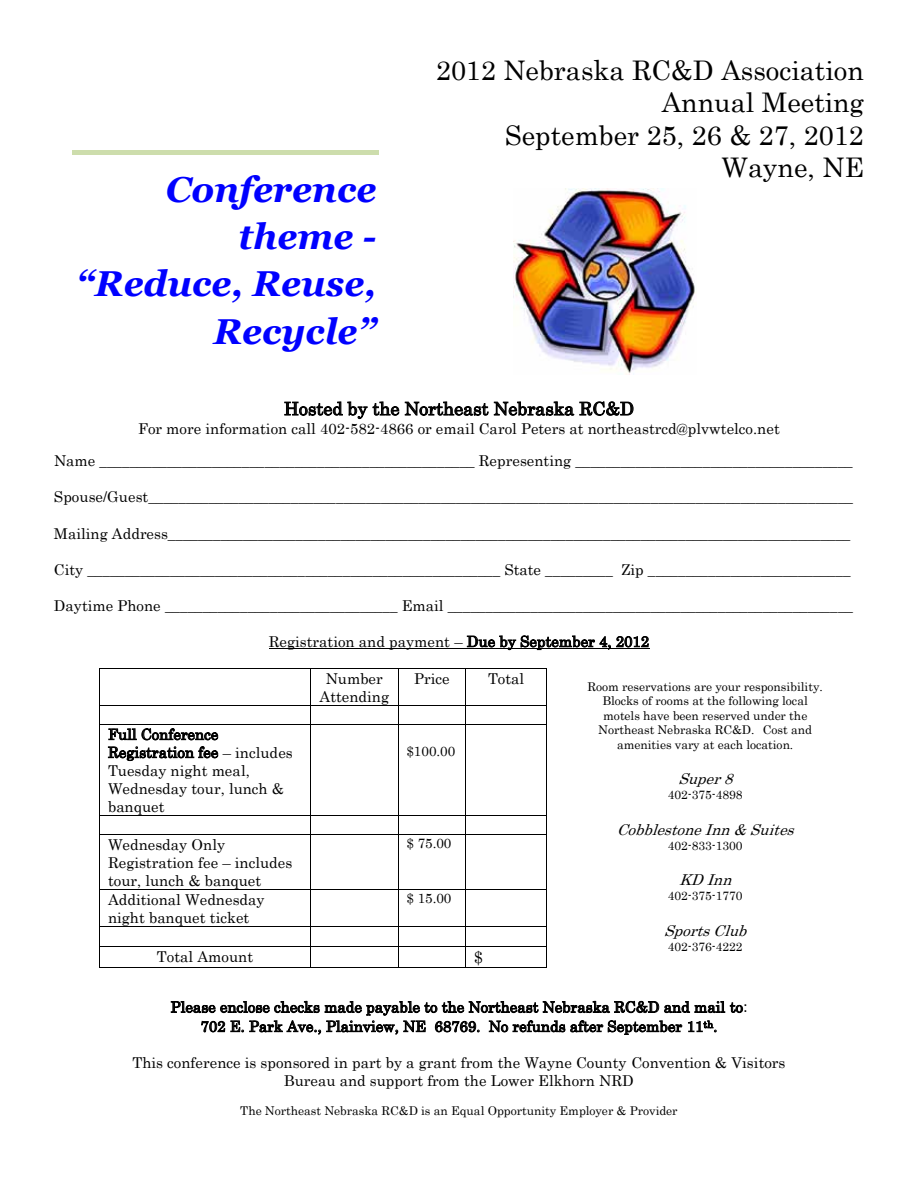
<style>
.page{position:relative;width:918px;height:1188px;background:#fff}
.page>*{position:absolute;margin:0;border:0;box-sizing:border-box;transform-origin:0 0}
.t1{font:italic 700 36px/47.1px "Georgia";color:#00f;text-align:right}
.t2{font:27px/32.4px "Century";color:#000;text-align:right}
.t3{font:18px "Century";color:#000}
.t4{font:16.5px "Century";color:#000}
.t5{font:15px/18px "Century";color:#000}
.t6{font:italic 15px "Century";color:#000}
.t7{font:13.5px "Century";letter-spacing:.005em;color:#000}
.t8{font:12px/14.4px "Century";color:#000;text-align:center}
.s1{font-family:"Calibri";font-size:16.5px}
</style>
<div class="page">
<img style="left:514px;top:188px;width:181px;height:187px">
<svg style="left:284px;top:401px;width:350px;height:18px"></svg>
<svg style="left:467px;top:635px;width:182px;height:15px"></svg>
<hr style="left:269px;top:648px;width:380px;height:1px;background:#000">
<hr style="left:100px;top:668px;width:210px;height:1px;background:#000">
<hr style="left:311px;top:668px;width:87px;height:1px;background:#000">
<hr style="left:399px;top:668px;width:67px;height:1px;background:#000">
<hr style="left:466px;top:668px;width:81px;height:1px;background:#000">
<hr style="left:100px;top:669px;width:1px;height:36px;background:#000">
<hr style="left:310px;top:669px;width:1px;height:36px;background:#000">
<hr style="left:398px;top:669px;width:1px;height:36px;background:#000">
<hr style="left:466px;top:669px;width:1px;height:36px;background:#000">
<hr style="left:547px;top:669px;width:1px;height:36px;background:#000">
<hr style="left:100px;top:705px;width:210px;height:1px;background:#000">
<hr style="left:311px;top:705px;width:87px;height:1px;background:#000">
<hr style="left:399px;top:705px;width:67px;height:1px;background:#000">
<hr style="left:466px;top:705px;width:81px;height:1px;background:#000">
<svg style="left:108px;top:728px;width:110px;height:12px"></svg>
<svg style="left:108px;top:746px;width:110px;height:15px"></svg>
<hr style="left:100px;top:724px;width:210px;height:1px;background:#000">
<svg style="left:310px;top:705px;width:1px;height:20px"></svg>
<hr style="left:311px;top:724px;width:87px;height:1px;background:#000">
<svg style="left:398px;top:705px;width:1px;height:20px"></svg>
<hr style="left:399px;top:724px;width:67px;height:1px;background:#000">
<hr style="left:466px;top:724px;width:81px;height:1px;background:#000">
<hr style="left:100px;top:725px;width:1px;height:90px;background:#000">
<hr style="left:310px;top:725px;width:1px;height:90px;background:#000">
<hr style="left:398px;top:725px;width:1px;height:90px;background:#000">
<hr style="left:466px;top:725px;width:1px;height:90px;background:#000">
<hr style="left:547px;top:725px;width:1px;height:90px;background:#000">
<hr style="left:100px;top:815px;width:210px;height:1px;background:#000">
<hr style="left:311px;top:815px;width:87px;height:1px;background:#000">
<hr style="left:399px;top:815px;width:67px;height:1px;background:#000">
<hr style="left:466px;top:815px;width:81px;height:1px;background:#000">
<hr style="left:100px;top:834px;width:210px;height:1px;background:#000">
<svg style="left:310px;top:815px;width:1px;height:20px"></svg>
<hr style="left:311px;top:834px;width:87px;height:1px;background:#000">
<svg style="left:398px;top:815px;width:1px;height:20px"></svg>
<hr style="left:399px;top:834px;width:67px;height:1px;background:#000">
<hr style="left:466px;top:834px;width:81px;height:1px;background:#000">
<hr style="left:100px;top:835px;width:1px;height:54px;background:#000">
<hr style="left:310px;top:835px;width:1px;height:54px;background:#000">
<hr style="left:398px;top:835px;width:1px;height:54px;background:#000">
<hr style="left:466px;top:835px;width:1px;height:54px;background:#000">
<hr style="left:547px;top:835px;width:1px;height:54px;background:#000">
<hr style="left:100px;top:889px;width:210px;height:1px;background:#000">
<hr style="left:311px;top:889px;width:87px;height:1px;background:#000">
<hr style="left:399px;top:889px;width:67px;height:1px;background:#000">
<hr style="left:466px;top:889px;width:81px;height:1px;background:#000">
<hr style="left:100px;top:890px;width:1px;height:36px;background:#000">
<hr style="left:310px;top:890px;width:1px;height:36px;background:#000">
<hr style="left:398px;top:890px;width:1px;height:36px;background:#000">
<hr style="left:466px;top:890px;width:1px;height:36px;background:#000">
<hr style="left:547px;top:890px;width:1px;height:36px;background:#000">
<hr style="left:100px;top:926px;width:210px;height:1px;background:#000">
<hr style="left:311px;top:926px;width:87px;height:1px;background:#000">
<hr style="left:399px;top:926px;width:67px;height:1px;background:#000">
<hr style="left:466px;top:926px;width:81px;height:1px;background:#000">
<hr style="left:100px;top:946px;width:210px;height:1px;background:#000">
<hr style="left:311px;top:946px;width:87px;height:1px;background:#000">
<hr style="left:399px;top:946px;width:67px;height:1px;background:#000">
<hr style="left:466px;top:946px;width:81px;height:1px;background:#000">
<hr style="left:100px;top:967px;width:210px;height:1px;background:#000">
<svg style="left:310px;top:926px;width:1px;height:42px"></svg>
<hr style="left:311px;top:967px;width:87px;height:1px;background:#000">
<svg style="left:398px;top:926px;width:1px;height:42px"></svg>
<hr style="left:399px;top:967px;width:67px;height:1px;background:#000">
<hr style="left:466px;top:967px;width:81px;height:1px;background:#000">
<svg style="left:171px;top:1001px;width:572px;height:34px"></svg>
<hr style="left:72px;top:150px;width:307px;height:4px;background:#cdddac">
<h1 class="t1" style="left:76px;top:166px;width:302px">Conference theme - “Reduce, Reuse,<br>Recycle”</h1>
<h2 class="t2" style="left:436px;top:51px;width:430px">2012 Nebraska RC&amp;D Association<br>Annual Meeting<br>September 25, 26 &amp; 27, 2012<br>Wayne, NE</h2>
<p class="t3" style="left:284px;top:393px;width:352px">Hosted by the Northeast Nebraska RC&amp;D</p>
<p class="t5" style="left:54px;top:411px;width:800px;line-height:32.4px;text-indent:84px">For more information call 402-582-4866 or email Carol Peters at northeastrcd@plvwtelco.net<br>Name __________________________________________________ Representing _____________________________________</p>
<p class="t5" style="left:54px;top:487px;width:801px">Spouse/Guest______________________________________________________________________________________________</p>
<p class="t5" style="left:54px;top:523px;width:798px">Mailing Address___________________________________________________________________________________________</p>
<p class="t5" style="left:54px;top:559px;width:798px">City _______________________________________________________ State _________ Zip ___________________________</p>
<p class="t5" style="left:54px;top:595px;width:801px">Daytime Phone _______________________________ Email ______________________________________________________</p>
<p class="t5" style="left:269px;top:631px;width:382px">Registration and payment – Due by September 4, 2012</p>
<p class="t5" style="left:320px;top:668px;width:71px;text-align:center">Number<br>Attending</p>
<p class="t5" style="left:414px;top:668px;width:37px">Price</p>
<p class="t5" style="left:488px;top:668px;width:38px">Total</p>
<p class="t5" style="left:108px;top:724px;width:186px">Full Conference<br>Registration fee – includes<br>Tuesday night meal,<br>Wednesday tour, lunch &amp; banquet</p>
<p class="t8" style="left:587px;top:679px;width:237px">Room reservations are your responsibility.<br>Blocks of rooms at the following local motels have been reserved under the Northeast Nebraska RC&amp;D. Cost and amenities vary at each location.</p>
<p class="t6" style="left:678px;top:766px;width:63px">Super8</p>
<p class="t8" style="left:668px;top:787px;width:76px">402-375-4898</p>
<p class="t6" style="left:617px;top:817px;width:186px">CobblestoneInn&amp;Suites</p>
<p class="t8" style="left:668px;top:837px;width:76px">402-833-1300</p>
<p class="t6" style="left:679px;top:867px;width:61px">KDInn</p>
<p class="t8" style="left:668px;top:888px;width:76px">402-375-1770</p>
<p class="t6" style="left:664px;top:918px;width:91px">SportsClub</p>
<p class="t8" style="left:668px;top:938px;width:76px">402-376-4222</p>
<p class="t7" style="left:406px;top:740px;width:50px">$100.00</p>
<p class="t5" style="left:108px;top:834px;width:186px">Wednesday Only<br>Registration fee – includes tour, lunch &amp; banquet</p>
<p class="t7" style="left:406px;top:832px;width:47px">$ 75.00</p>
<p class="t5" style="left:108px;top:889px;width:158px">Additional Wednesday night banquet ticket</p>
<p class="t7" style="left:406px;top:887px;width:47px">$ 15.00</p>
<p class="t5" style="left:157px;top:946px;width:98px">Total Amount</p>
<p class="t4" style="left:474px;top:944px;width:11px">$</p>
<p class="t5" style="left:171px;top:996px;width:578px;line-height:19.2px;text-align:center">Please enclose checks made payable to the Northeast Nebraska RC&amp;D and mail to<span class="s1">:<br></span>702 E. Park Ave., Plainview, NE 68769. No refunds after September 11<sup>th</sup>.</p>
<p class="t5" style="left:133px;top:1052px;width:654px;text-align:center">This conference is sponsored in part by a grant from the Wayne County Convention &amp; Visitors<br>Bureau and support from the Lower Elkhorn NRD</p>
<p class="t8" style="left:240px;top:1103px;width:439px">The Northeast Nebraska RC&amp;D is an Equal Opportunity Employer &amp; Provider</p>
</div>
